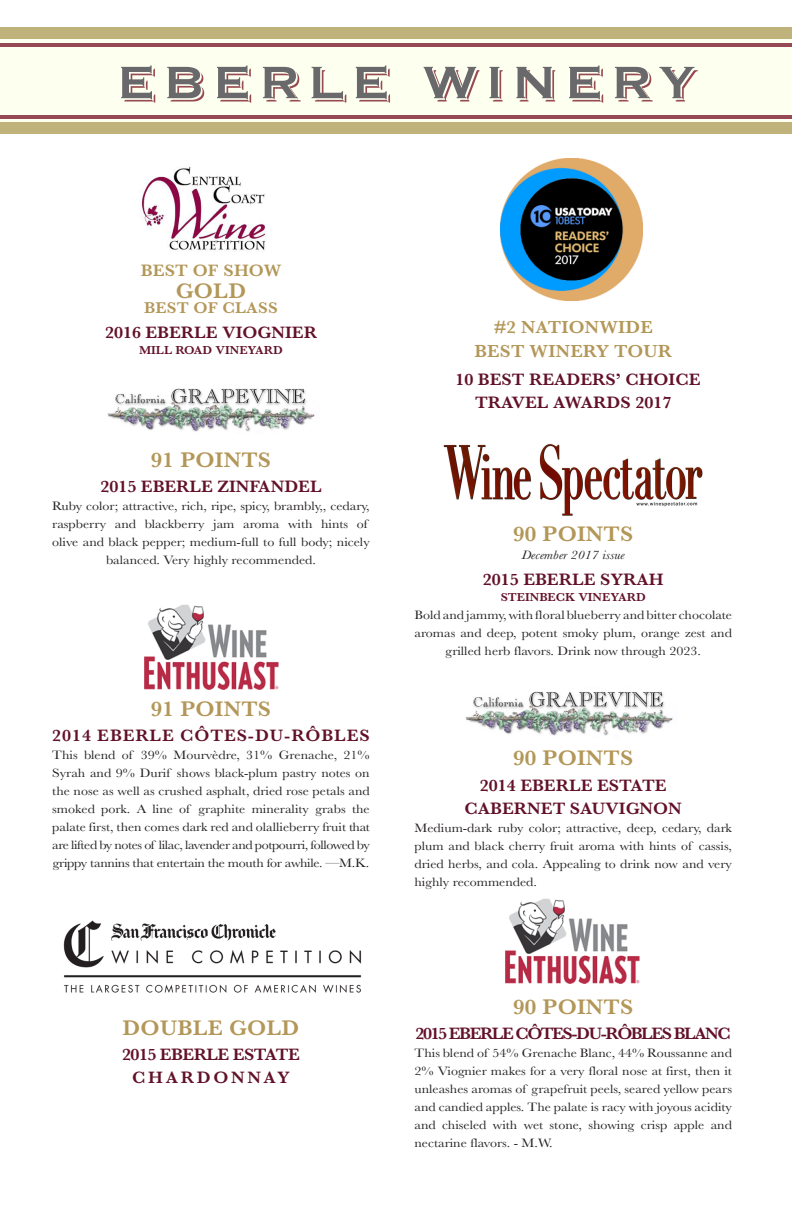
<style>
.page{position:relative;width:792px;height:1224px;background:#fff}
.page>*{position:absolute;margin:0;border:0;box-sizing:border-box;transform-origin:0 0}
.t1{font:600 21.9px "Baskerville";letter-spacing:.01em;color:#b39758;scale:1.05 1}
.t2{font:600 18px "Baskerville";letter-spacing:.01em;color:#b39758;scale:1.05 1}
.t3{font:600 17.1px/23px "Baskerville";color:#621129;text-align:center;scale:1.05 1}
.t4{font:600 17.1px "Baskerville";letter-spacing:-.08em;color:#621129;scale:1.05 1}
.t5{font:600 17.1px "Baskerville";letter-spacing:.05em;color:#621129;scale:1.05 1}
.t6{font:600 17.1px "Baskerville";letter-spacing:-.03em;color:#621129;scale:1.05 1}
.t7{font:600 17.1px "Baskerville";letter-spacing:.01em;color:#b39758;scale:1.05 1}
.t8{font:600 17.1px "Baskerville";letter-spacing:.15em;color:#621129;scale:1.05 1}
.t9{font:600 16.1px "Baskerville";letter-spacing:.01em;color:#b39758;scale:1.05 1}
.t10{font:12.6px/18px "Baskerville";color:#231f20;text-align:justify;scale:1.11 1}
.t11{font:italic 12.6px "Baskerville";color:#231f20;scale:1.11 1}
.t12{font:600 12px "Baskerville";color:#621129;scale:1.05 1}
</style>
<div class="page">
<div style="left:0;top:29px;width:792px;height:103px;background:#fdffef"></div>
<div style="left:0;top:122px;width:792px;height:12px;background:#bfb27b"></div>
<hr style="left:0;top:115px;width:792px;height:4px;background:#974a54">
<div style="left:0;top:28px;width:792px;height:11px;background:#bfb27b"></div>
<hr style="left:0;top:43px;width:792px;height:3px;background:#974a54">
<svg style="left:121px;top:65px;width:577px;height:38px"></svg>
<img style="left:139px;top:166px;width:127px;height:84px">
<img style="left:144px;top:604px;width:135px;height:86px">
<img style="left:505px;top:898px;width:135px;height:86px">
<img style="left:107px;top:388px;width:208px;height:44px">
<img style="left:465px;top:691px;width:208px;height:45px">
<img style="left:500px;top:159px;width:142px;height:142px">
<img style="left:63px;top:920px;width:299px;height:73px">
<img style="left:443px;top:444px;width:260px;height:72px">
<p class="t7" style="left:141px;top:258px;width:135px">BEST OF SHOW</p>
<p class="t1" style="left:176px;top:275px;width:68px">GOLD</p>
<p class="t9" style="left:144px;top:297px;width:129px">BEST OF CLASS</p>
<p class="t3" style="left:105px;top:321px;width:203px">2016 EBERLE VIOGNIER</p>
<p class="t12" style="left:139px;top:342px;width:139px">MILL ROAD VINEYARD</p>
<p class="t1" style="left:151px;top:444px;width:116px">91 POINTS</p>
<p class="t3" style="left:100px;top:475px;width:212px">2015 EBERLE ZINFANDEL</p>
<p class="t10" style="left:52px;top:497px;width:288px;text-align:center">Ruby color; attractive, rich, ripe, spicy, brambly,, cedary, raspberry and blackberry jam aroma with hints of olive and black pepper; medium-full to full body; nicely balanced. Very highly recommended.</p>
<p class="t1" style="left:151px;top:693px;width:116px">91 POINTS</p>
<p class="t5" style="left:52px;top:723px;width:304px">2014 EBERLE CÔTES-DU-RÔBLES</p>
<p class="t10" style="left:52px;top:746px;width:288px">This blend of 39% Mourvèdre, 31% Grenache, 21% Syrah and 9% Durif shows black-plum pastry notes on the nose as well as crushed asphalt, dried rose petals and smoked pork. A line of graphite minerality grabs the palate first, then comes dark red and olallieberry fruit that are lifted by notes of lilac, lavender and potpourri, followed by grippy tannins that entertain the mouth for awhile. —M.K.</p>
<p class="t1" style="left:123px;top:1012px;width:170px">DOUBLE GOLD</p>
<p class="t6" style="left:122px;top:1042px;width:171px">2015 EBERLE ESTATE</p>
<p class="t8" style="left:132px;top:1065px;width:152px">CHARDONNAY</p>
<p class="t2" style="left:494px;top:315px;width:153px">#2 NATIONWIDE</p>
<p class="t2" style="left:475px;top:339px;width:189px">BEST WINERY TOUR</p>
<p class="t3" style="left:455px;top:368px;width:235px">10 BEST READERS’ CHOICE<br>TRAVEL AWARDS 2017</p>
<p class="t1" style="left:513px;top:519px;width:116px">90 POINTS</p>
<p class="t11" style="left:522px;top:547px;width:94px">December 2017 issue</p>
<p class="t3" style="left:483px;top:567px;width:174px">2015 EBERLE SYRAH</p>
<p class="t12" style="left:501px;top:588px;width:140px">STEINBECK VINEYARD</p>
<p class="t10" style="left:415px;top:606px;width:288px;text-align:center">Bold and jammy, with floral blueberry and bitter chocolate aromas and deep, potent smoky plum, orange zest and grilled herb flavors. Drink now through 2023.</p>
<p class="t1" style="left:513px;top:743px;width:116px">90 POINTS</p>
<p class="t3" style="left:480px;top:773px;width:179px">2014 EBERLE ESTATE</p>
<p class="t3" style="left:465px;top:796px;width:209px">CABERNET SAUVIGNON</p>
<p class="t10" style="left:415px;top:819px;width:288px">Medium-dark ruby color; attractive, deep, cedary, dark plum and black cherry fruit aroma with hints of cassis, dried herbs, and cola. Appealing to drink now and very highly recommended.</p>
<p class="t1" style="left:513px;top:991px;width:116px">90 POINTS</p>
<p class="t4" style="left:416px;top:1021px;width:302px">2015 EBERLE CÔTES-DU-RÔBLES BLANC</p>
<p class="t10" style="left:415px;top:1044px;width:288px">This blend of 54% Grenache Blanc, 44% Roussanne and 2% Viognier makes for a very floral nose at first, then it unleashes aromas of grapefruit peels, seared yellow pears and candied apples. The palate is racy with joyous acidity and chiseled with wet stone, showing crisp apple and nectarine flavors. - M.W.</p>
</div>
